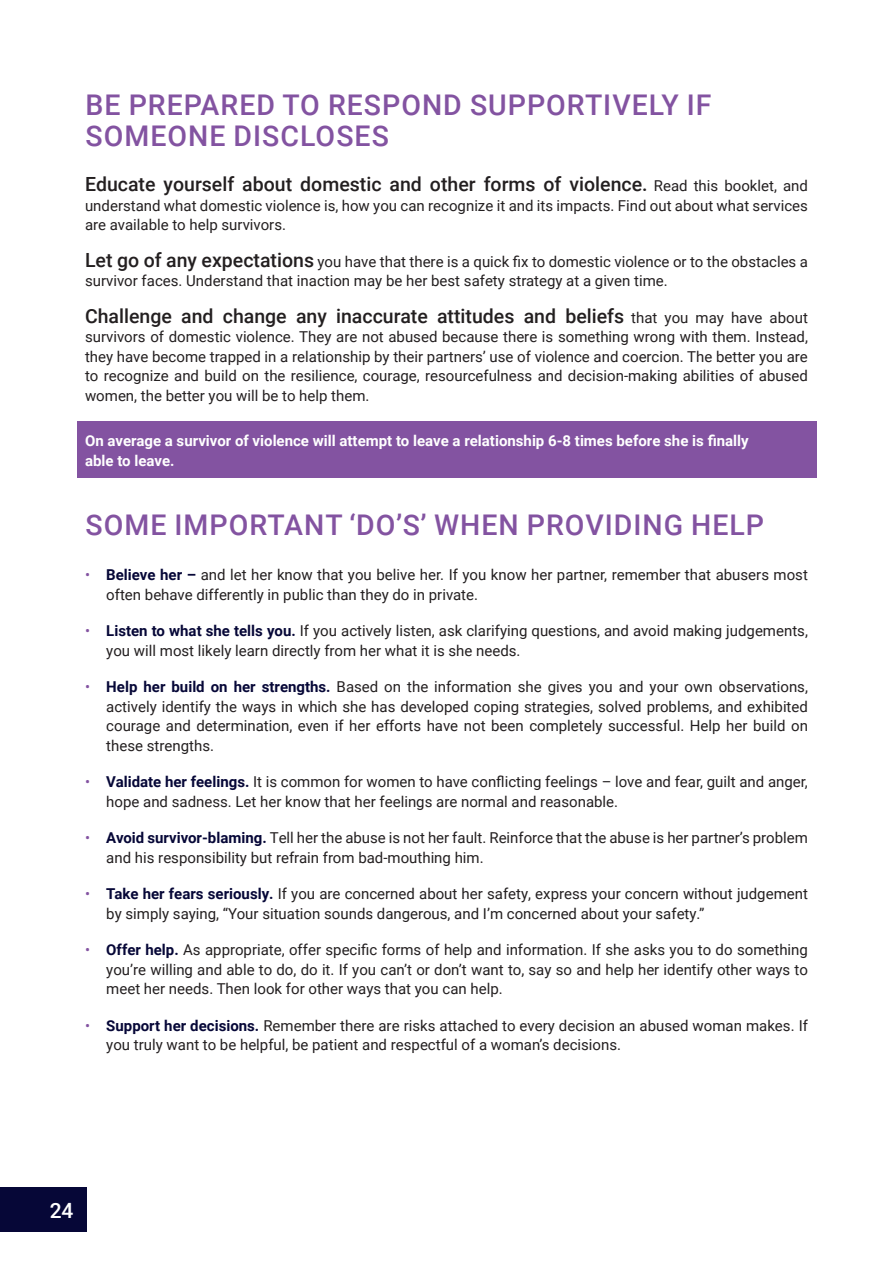
<style>
.page{position:relative;width:893px;height:1263px;background:#fff}
.page>*{position:absolute;margin:0;border:0;box-sizing:border-box;transform-origin:0 0}
.Title_1_1{font:500 28.5px/31.5px "Roboto";letter-spacing:.035em;color:#8353a1}
.t1{font:500 21px "Roboto";color:#fff}
.body{font:500 19.5px "Roboto";color:#231f20}
.body-2{font:15px/19.5px "Roboto";color:#231f20}
.body_highlight_white{font:700 15px/19.5px "Roboto";color:#fff}
.s1{font-weight:400;font-size:15px}
.s2{font-weight:500;font-size:19.5px}
.s3{color:#8353a1}
.s4{font-weight:700;color:#060737}
</style>
<div class="page">
<div style="left:0;top:1187px;width:86px;height:45px;background:#060737"></div>
<div style="left:77px;top:422px;width:739px;height:56px;background:#8353a1"></div>
<p class="Title_1_1" style="left:86px;top:88px;width:627px">BE PREPARED TO RESPOND SUPPORTIVELY IF<br>SOMEONE DISCLOSES</p>
<p class="body" style="left:85px;top:171px;width:724px">Educate yourself about domestic and other forms of violence. <span class="s1">Read this booklet, and</span></p>
<p class="body-2" style="left:85px;top:195px;width:724px">understand what domestic violence is, how you can recognize it and its impacts. Find out about what services are available to help survivors.</p>
<p class="body-2" style="left:85px;top:251px;width:724px"><span class="s2">Let go of any expectations</span> you have that there is a quick fix to domestic violence or to the obstacles a survivor faces. Understand that inaction may be her best safety strategy at a given time.</p>
<p class="body" style="left:85px;top:302px;width:724px">Challenge and change any inaccurate attitudes and beliefs <span class="s1">that you may have about</span></p>
<p class="body-2" style="left:85px;top:327px;width:724px;text-align:justify">survivors of domestic violence. They are not abused because there is something wrong with them. Instead, they have become trapped in a relationship by their partners’ use of violence and coercion. The better you are to recognize and build on the resilience, courage, resourcefulness and decision-making abilities of abused women, the better you will be to help them.</p>
<p class="body_highlight_white" style="left:85px;top:430px;width:665px">On average a survivor of violence will attempt to leave a relationship 6-8 times before she is finally able to leave.</p>
<p class="Title_1_1" style="left:86px;top:508px;width:680px">SOME IMPORTANT ‘DO’S’ WHEN PROVIDING HELP</p>
<p class="body-2" style="left:106px;top:565px;width:703px;text-indent:-21px"><span class="s3">•</span> <span class="s4">Believe her –</span> and let her know that you belive her. If you know her partner, remember that abusers most often behave differently in public than they do in private.</p>
<p class="body-2" style="left:106px;top:621px;width:703px;text-indent:-21px"><span class="s3">•</span> <span class="s4">Listen to what she tells you.</span> If you actively listen, ask clarifying questions, and avoid making judgements, you will most likely learn directly from her what it is she needs.</p>
<p class="body-2" style="left:106px;top:677px;width:703px;text-align:justify;text-indent:-21px"><span class="s3">•</span> <span class="s4">Help her build on her strengths.</span> Based on the information she gives you and your own observations, actively identify the ways in which she has developed coping strategies, solved problems, and exhibited courage and determination, even if her efforts have not been completely successful. Help her build on these strengths.</p>
<p class="body-2" style="left:106px;top:772px;width:703px;text-indent:-21px"><span class="s3">•</span> <span class="s4">Validate her feelings.</span> It is common for women to have conflicting feelings – love and fear, guilt and anger, hope and sadness. Let her know that her feelings are normal and reasonable.</p>
<p class="body-2" style="left:106px;top:828px;width:703px;text-indent:-21px"><span class="s3">•</span> <span class="s4">Avoid survivor-blaming.</span> Tell her the abuse is not her fault. Reinforce that the abuse is her partner’s problem and his responsibility but refrain from bad-mouthing him.</p>
<p class="body-2" style="left:106px;top:884px;width:703px;text-indent:-21px"><span class="s3">•</span> <span class="s4">Take her fears seriously.</span> If you are concerned about her safety, express your concern without judgement by simply saying, “Your situation sounds dangerous, and I’m concerned about your safety.”</p>
<p class="body-2" style="left:106px;top:940px;width:703px;text-align:justify;text-indent:-21px"><span class="s3">•</span> <span class="s4">Offer help.</span> As appropriate, offer specific forms of help and information. If she asks you to do something you’re willing and able to do, do it. If you can’t or don’t want to, say so and help her identify other ways to meet her needs. Then look for other ways that you can help.</p>
<p class="body-2" style="left:106px;top:1015px;width:703px;text-indent:-21px"><span class="s3">•</span> <span class="s4">Support her decisions.</span> Remember there are risks attached to every decision an abused woman makes. If you truly want to be helpful, be patient and respectful of a woman’s decisions.</p>
<h2 class="t1" style="left:50px;top:1195px;width:25px">24</h2>
</div>
